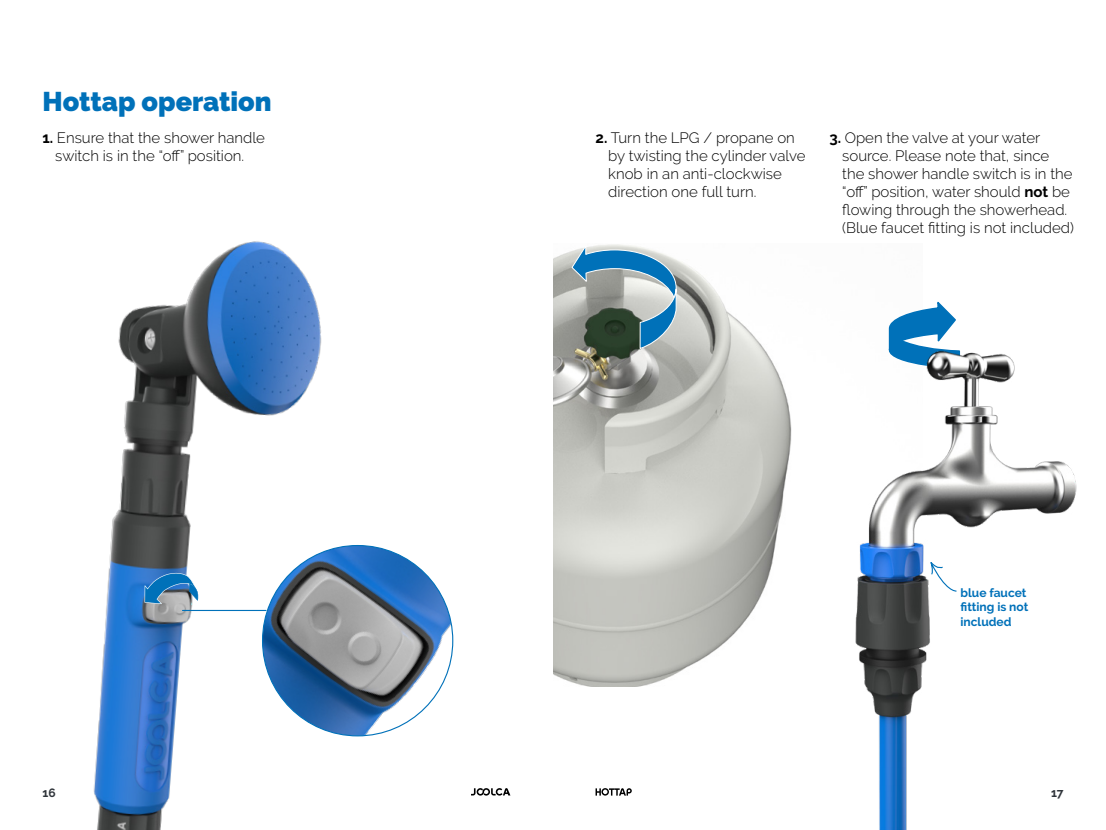
<style>
.page{position:relative;width:1106px;height:830px;background:#fff}
.page>*{position:absolute;margin:0;border:0;box-sizing:border-box;transform-origin:0 0}
.t1{font:900 27px "Raleway";color:#0071b9}
.t2{font:300 15px/18px "Raleway";color:#000}
.t3{font:700 12px/14.4px "Raleway";color:#0071b9}
.t4{font:700 12px "Raleway";color:#2f343a}
.s1{font-weight:700}
</style>
<div class="page">
<img style="left:93px;top:241px;width:276px;height:588px">
<hr style="left:182px;top:609px;width:84px;height:1px;background:#0071b9">
<img style="left:262px;top:545px;width:191px;height:190px;border-radius:95px">
<svg style="left:144px;top:571px;width:55px;height:32px;background:#5691bf"></svg>
<img style="left:553px;top:251px;width:221px;height:435px">
<svg style="left:571px;top:244px;width:106px;height:105px;background:#7997a1"></svg>
<svg style="left:888px;top:301px;width:68px;height:41px"></svg>
<img style="left:774px;top:342px;width:303px;height:487px">
<svg style="left:595px;top:788px;width:37px;height:7px"></svg>
<svg style="left:471px;top:788px;width:39px;height:7px"></svg>
<svg style="left:929px;top:560px;width:28px;height:32px"></svg>
<h1 class="t1" style="left:43px;top:85px;width:231px">Hottap operation</h1>
<p class="t2" style="left:43px;top:128px;width:224px;text-align:center"><span class="s1">1.</span> Ensure that the shower handle switch is in the “off” position.</p>
<p class="t2" style="left:608px;top:128px;width:199px;text-indent:-13px"><span class="s1">2.</span> Turn the LPG / propane on by twisting the cylinder valve knob in an anti-clockwise direction one full turn.</p>
<p class="t2" style="left:842px;top:128px;width:233px;text-indent:-13px"><span class="s1">3.</span> Open the valve at your water source. Please note that, since the shower handle switch is in the “off” position, water should <span class="s1">not</span> be flowing through the showerhead. (Blue faucet fitting is not included)</p>
<p class="t3" style="left:960px;top:585px;width:69px">blue faucet fitting is not included</p>
<p class="t4" style="left:43px;top:785px;width:15px">16</p>
<p class="t4" style="left:1051px;top:785px;width:14px">17</p>
</div>
